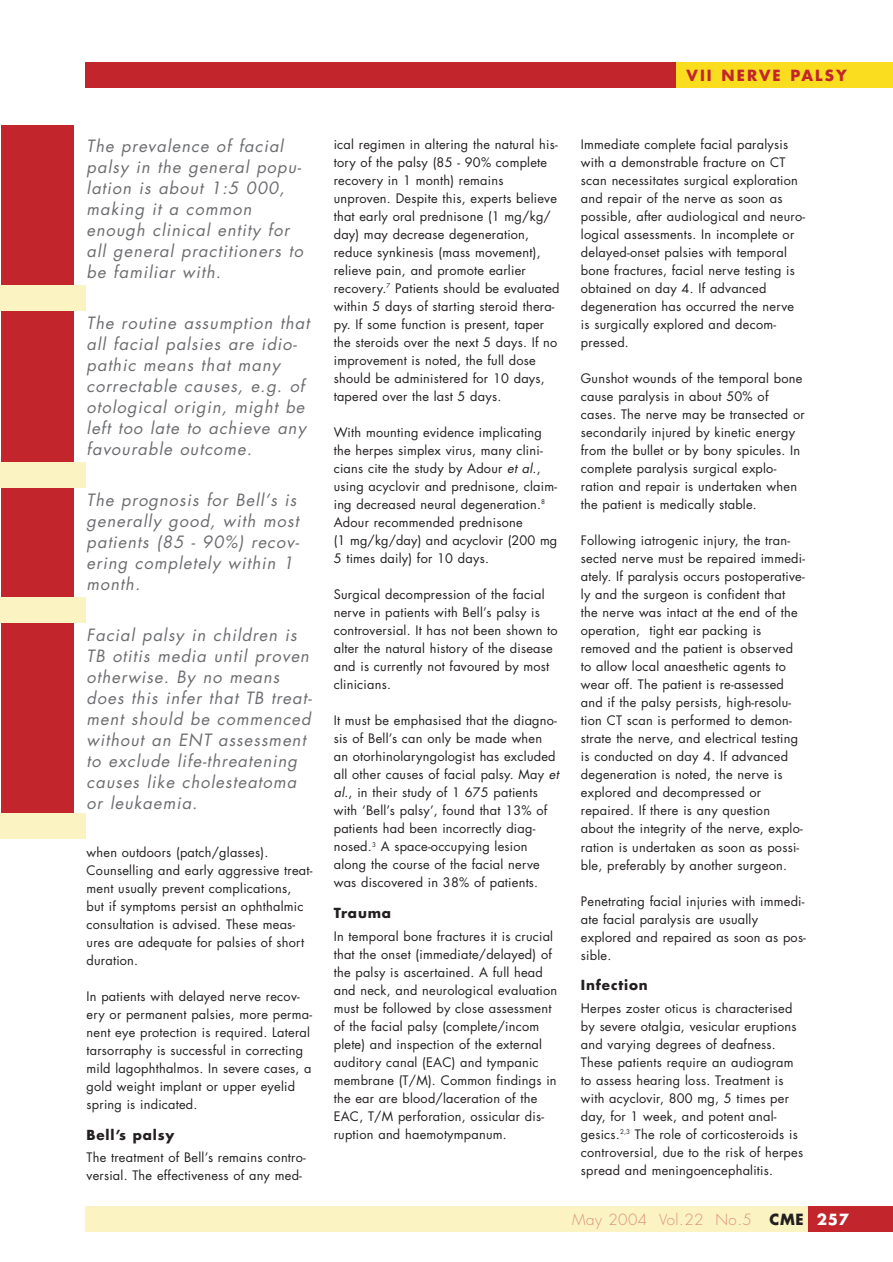
<style>
.page{position:relative;width:893px;height:1262px;background:#fff}
.page>*{position:absolute;margin:0;border:0;box-sizing:border-box;transform-origin:0 0}
.t1{font:italic 16.5px/21px "Futura";letter-spacing:.06em;color:#6c6d70}
.t2{font:300 15px "Futura";letter-spacing:.035em;color:#db9079}
.t3{font:700 15px "Futura";letter-spacing:.135em;color:#c2262c}
.t4{font:700 13.5px "Futura";letter-spacing:.06em;color:#231f20}
.t5{font:12.75px/18px "Futura";letter-spacing:.02em;color:#231f20}
.s1{font-style:italic}
.s2{font-weight:700;color:#231f20}
.s3{font-weight:700;color:#fff}
</style>
<div class="page">
<div style="left:85px;top:1206px;width:723px;height:26px;background:#fcf3c2"></div>
<div style="left:808px;top:1206px;width:84px;height:26px;background:#c2262c"></div>
<div style="left:85px;top:62px;width:723px;height:26px;background:#c2262c"></div>
<div style="left:676px;top:62px;width:216px;height:26px;background:#fadd1f"></div>
<div style="left:1px;top:125px;width:72px;height:701px;background:#c2262c"></div>
<div style="left:0;top:285px;width:85px;height:26px;background:#fcf3c2"></div>
<div style="left:0;top:597px;width:85px;height:26px;background:#fcf3c2"></div>
<div style="left:0;top:813px;width:85px;height:25px;background:#fcf3c2"></div>
<div style="left:0;top:462px;width:85px;height:25px;background:#fcf3c2"></div>
<p class="t3" style="left:686px;top:68px;width:162px">VII NERVE PALSY</p>
<p class="t1" style="left:87px;top:137px;width:218px">The prevalence of facial palsy in the general popu&shy;lation is about 1:5 000, making it a common enough clinical entity for all general practitioners to be familiar with.</p>
<p class="t1" style="left:87px;top:314px;width:224px">The routine assumption that all facial palsies are idio&shy;pathic means that many correctable causes, e.g. of otological origin, might be left too late to achieve any favourable outcome.</p>
<p class="t1" style="left:87px;top:491px;width:214px">The prognosis for Bell’s is generally good, with most patients (85 - 90%) recov&shy;ering completely within 1 month.</p>
<p class="t1" style="left:87px;top:625px;width:227px">Facial palsy in children is<br>TB otitis media until proven otherwise. By no means does this infer that TB treat&shy;ment should be commenced without an ENT assessment to exclude life-threatening causes like cholesteatoma or leukaemia.</p>
<p class="t5" style="left:87px;top:844px;width:227px">when outdoors (patch/glasses).<br>Counselling and early aggressive treat&shy;ment usually prevent complications,<br>but if symptoms persist an ophthalmic consultation is advised. These meas&shy;ures are adequate for palsies of short duration.</p>
<p class="t5" style="left:87px;top:988px;width:227px">In patients with delayed nerve recov&shy;ery or permanent palsies, more perma&shy;nent eye protection is required. Lateral tarsorraphy is successful in correcting mild lagophthalmos. In severe cases, a gold weight implant or upper eyelid spring is indicated.</p>
<p class="t4" style="left:87px;top:1128px;width:89px">Bell’s palsy</p>
<p class="t5" style="left:87px;top:1149px;width:221px">The treatment of Bell’s remains contro&shy;versial. The effectiveness of any med-</p>
<p class="t5" style="left:334px;top:137px;width:227px">ical regimen in altering the natural his&shy;tory of the palsy (85 - 90% complete recovery in 1 month) remains unproven. Despite this, experts believe that early oral prednisone (1 mg/kg/ day) may decrease degeneration, reduce synkinesis (mass movement), relieve pain, and promote earlier recovery.<sup>7</sup> Patients should be evaluated within 5 days of starting steroid thera&shy;py. If some function is present, taper the steroids over the next 5 days. If no improvement is noted, the full dose should be administered for 10 days, tapered over the last 5 days.</p>
<p class="t5" style="left:334px;top:425px;width:225px">With mounting evidence implicating the herpes simplex virus, many clini&shy;cians cite the study by Adour <span class="s1">et al</span>., using acyclovir and prednisone, claim&shy;ing decreased neural degeneration.<sup>8<br></sup>Adour recommended prednisone<br>(1 mg/kg/day) and acyclovir (200 mg 5 times daily) for 10 days.</p>
<p class="t5" style="left:334px;top:587px;width:225px">Surgical decompression of the facial nerve in patients with Bell’s palsy is controversial. It has not been shown to alter the natural history of the disease and is currently not favoured by most clinicians.</p>
<p class="t5" style="left:334px;top:713px;width:227px">It must be emphasised that the diagno&shy;sis of Bell’s can only be made when an otorhinolaryngologist has excluded all other causes of facial palsy. May <span class="s1">et al</span>., in their study of 1 675 patients with ‘Bell’s palsy’, found that 13% of patients had been incorrectly diag&shy;nosed.<sup>3</sup> A space-occupying lesion along the course of the facial nerve was discovered in 38% of patients.</p>
<p class="t4" style="left:334px;top:907px;width:59px">Trauma</p>
<p class="t5" style="left:334px;top:928px;width:225px">In temporal bone fractures it is crucial that the onset (immediate/delayed) of the palsy is ascertained. A full head and neck, and neurological evaluation must be followed by close assessment of the facial palsy (complete/incom plete) and inspection of the external auditory canal (EAC) and tympanic membrane (T/M). Common findings in the ear are blood/laceration of the EAC, T/M perforation, ossicular dis&shy;ruption and haemotympanum.</p>
<p class="t5" style="left:581px;top:137px;width:226px">Immediate complete facial paralysis with a demonstrable fracture on CT scan necessitates surgical exploration and repair of the nerve as soon as possible, after audiological and neuro&shy;logical assessments. In incomplete or delayed-onset palsies with temporal bone fractures, facial nerve testing is obtained on day 4. If advanced degeneration has occurred the nerve is surgically explored and decom&shy;pressed.</p>
<p class="t5" style="left:581px;top:371px;width:225px">Gunshot wounds of the temporal bone cause paralysis in about 50% of cases. The nerve may be transected or secondarily injured by kinetic energy from the bullet or by bony spicules. In complete paralysis surgical explo&shy;ration and repair is undertaken when the patient is medically stable.</p>
<p class="t5" style="left:581px;top:533px;width:226px">Following iatrogenic injury, the tran&shy;sected nerve must be repaired immedi&shy;ately. If paralysis occurs postoperative&shy;ly and the surgeon is confident that the nerve was intact at the end of the operation, tight ear packing is removed and the patient is observed to allow local anaesthetic agents to wear off. The patient is re-assessed and if the palsy persists, high-resolu&shy;tion CT scan is performed to demon&shy;strate the nerve, and electrical testing is conducted on day 4. If advanced degeneration is noted, the nerve is explored and decompressed or repaired. If there is any question about the integrity of the nerve, explo&shy;ration is undertaken as soon as possi&shy;ble, preferably by another surgeon.</p>
<p class="t5" style="left:581px;top:893px;width:226px">Penetrating facial injuries with immedi&shy;ate facial paralysis are usually explored and repaired as soon as pos&shy;sible.</p>
<p class="t4" style="left:581px;top:979px;width:68px">Infection</p>
<p class="t5" style="left:581px;top:1000px;width:224px">Herpes zoster oticus is characterised by severe otalgia, vesicular eruptions and varying degrees of deafness.<br>These patients require an audiogram to assess hearing loss. Treatment is with acyclovir, 800 mg, 5 times per day, for 1 week, and potent anal&shy;gesics.<sup>2,3</sup> The role of corticosteroids is controversial, due to the risk of herpes spread and meningoencephalitis.</p>
<p class="t2" style="left:572px;top:1212px;width:278px">May 2004 Vol.22 No.5 <span class="s2">CME</span> <span class="s3">257</span></p>
</div>
